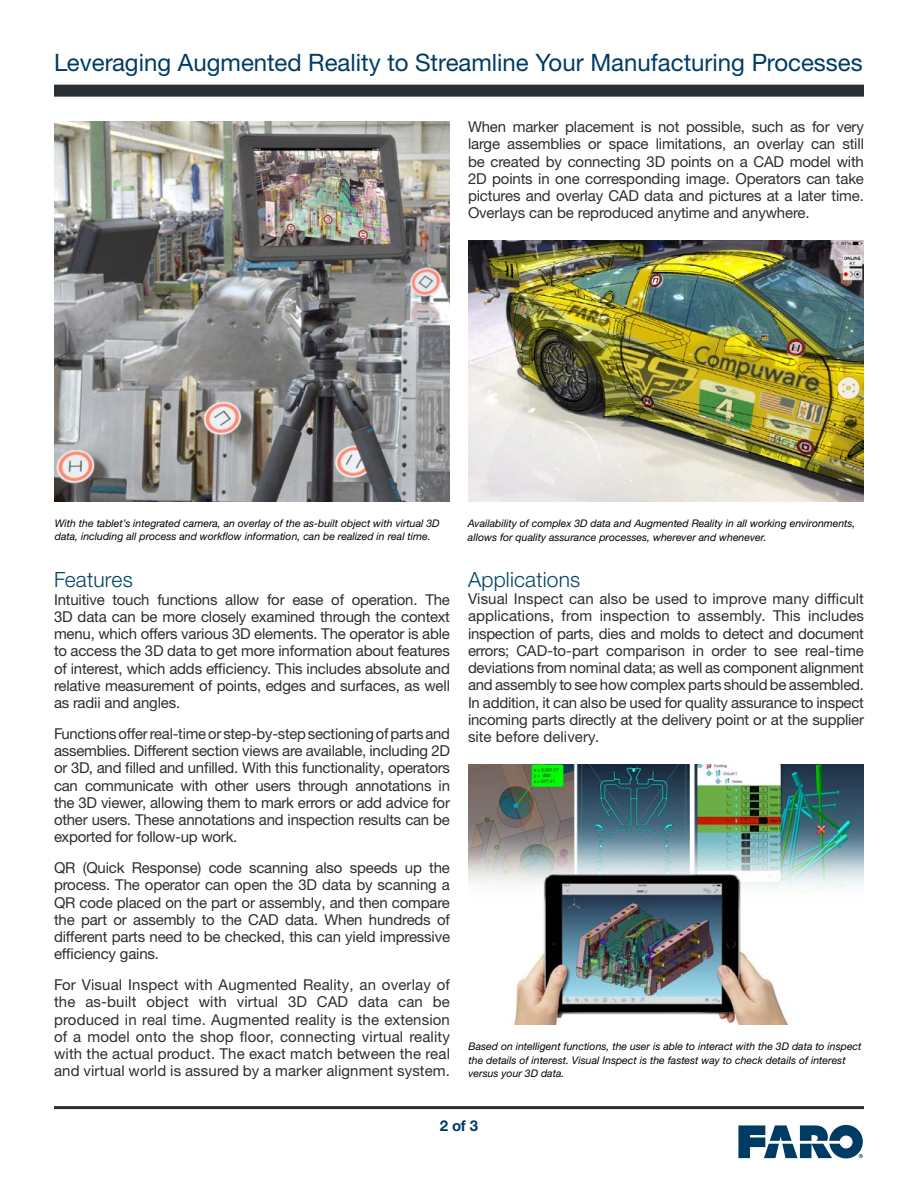
<style>
.page{position:relative;width:918px;height:1188px;background:#fff}
.page>*{position:absolute;margin:0;border:0;box-sizing:border-box;transform-origin:0 0}
.t1{font:24px "Helvetica Neue LTW1 G";color:#003b64}
.t2{font:300 21px "Helvetica Neue LTW1 G";letter-spacing:.01em;color:#004565}
.t3{font:15px/17.2px "Helvetica Neue LTW1 G";letter-spacing:-.01em;color:#2a2f33;text-align:justify}
.t4{font:700 15px "Helvetica Neue LTW1 G";color:#003b64}
.t5{font:italic 10.5px/13.5px "Helvetica Neue LTW1 G";color:#000}
</style>
<div class="page">
<svg style="left:738px;top:1125px;width:125px;height:33px"></svg>
<hr style="left:54px;top:1106px;width:810px;height:3px;background:#2a2f33">
<div style="left:54px;top:85px;width:810px;height:12px;background:#2a2f33"></div>
<img style="left:54px;top:122px;width:396px;height:379px">
<img style="left:468px;top:240px;width:396px;height:261px">
<img style="left:468px;top:764px;width:396px;height:261px">
<h1 class="t1" style="left:54px;top:48px;width:810px">Leveraging Augmented Reality to Streamline Your Manufacturing Processes</h1>
<p class="t3" style="left:468px;top:118px;width:398px">When marker placement is not possible, such as for very large assemblies or space limitations, an overlay can still be created by connecting 3D points on a CAD model with 2D points in one corresponding image. Operators can take pictures and overlay CAD data and pictures at a later time.<br>Overlays can be reproduced anytime and anywhere.</p>
<p class="t5" style="left:55px;top:516px;width:386px">With the tablet’s integrated camera, an overlay of the as-built object with virtual 3D data, including all process and workflow information, can be realized in real time.</p>
<p class="t5" style="left:468px;top:517px;width:389px">Availability of complex 3D data and Augmented Reality in all working environments, allows for quality assurance processes, wherever and whenever.</p>
<h2 class="t2" style="left:468px;top:567px;width:114px">Applications</h2>
<p class="t3" style="left:468px;top:590px;width:398px">Visual Inspect can also be used to improve many difficult applications, from inspection to assembly. This includes inspection of parts, dies and molds to detect and document errors; CAD-to-part comparison in order to see real-time deviations from nominal data; as well as component alignment and assembly to see how complex parts should be assembled.<br>In addition, it can also be used for quality assurance to inspect incoming parts directly at the delivery point or at the supplier site before delivery.</p>
<h2 class="t2" style="left:54px;top:567px;width:80px">Features</h2>
<p class="t3" style="left:54px;top:591px;width:398px">Intuitive touch functions allow for ease of operation. The 3D data can be more closely examined through the context menu, which offers various 3D elements. The operator is able to access the 3D data to get more information about features of interest, which adds efficiency. This includes absolute and relative measurement of points, edges and surfaces, as well as radii and angles.</p>
<p class="t3" style="left:54px;top:725px;width:398px">Functions offer real-time or step-by-step sectioning of parts and assemblies. Different section views are available, including 2D or 3D, and filled and unfilled. With this functionality, operators can communicate with other users through annotations in the 3D viewer, allowing them to mark errors or add advice for other users. These annotations and inspection results can be exported for follow-up work.</p>
<p class="t3" style="left:54px;top:859px;width:398px">QR (Quick Response) code scanning also speeds up the process. The operator can open the 3D data by scanning a QR code placed on the part or assembly, and then compare the part or assembly to the CAD data. When hundreds of different parts need to be checked, this can yield impressive efficiency gains.</p>
<p class="t3" style="left:54px;top:976px;width:398px">For Visual Inspect with Augmented Reality, an overlay of the as-built object with virtual 3D CAD data can be produced in real time. Augmented reality is the extension of a model onto the shop floor, connecting virtual reality with the actual product. The exact match between the real and virtual world is assured by a marker alignment system.</p>
<p class="t5" style="left:469px;top:1040px;width:395px">Based on intelligent functions, the user is able to interact with the 3D data to inspect the details of interest. Visual Inspect is the fastest way to check details of interest versus your 3D data.</p>
<p class="t4" style="left:440px;top:1117px;width:40px">2 of 3</p>
</div>
